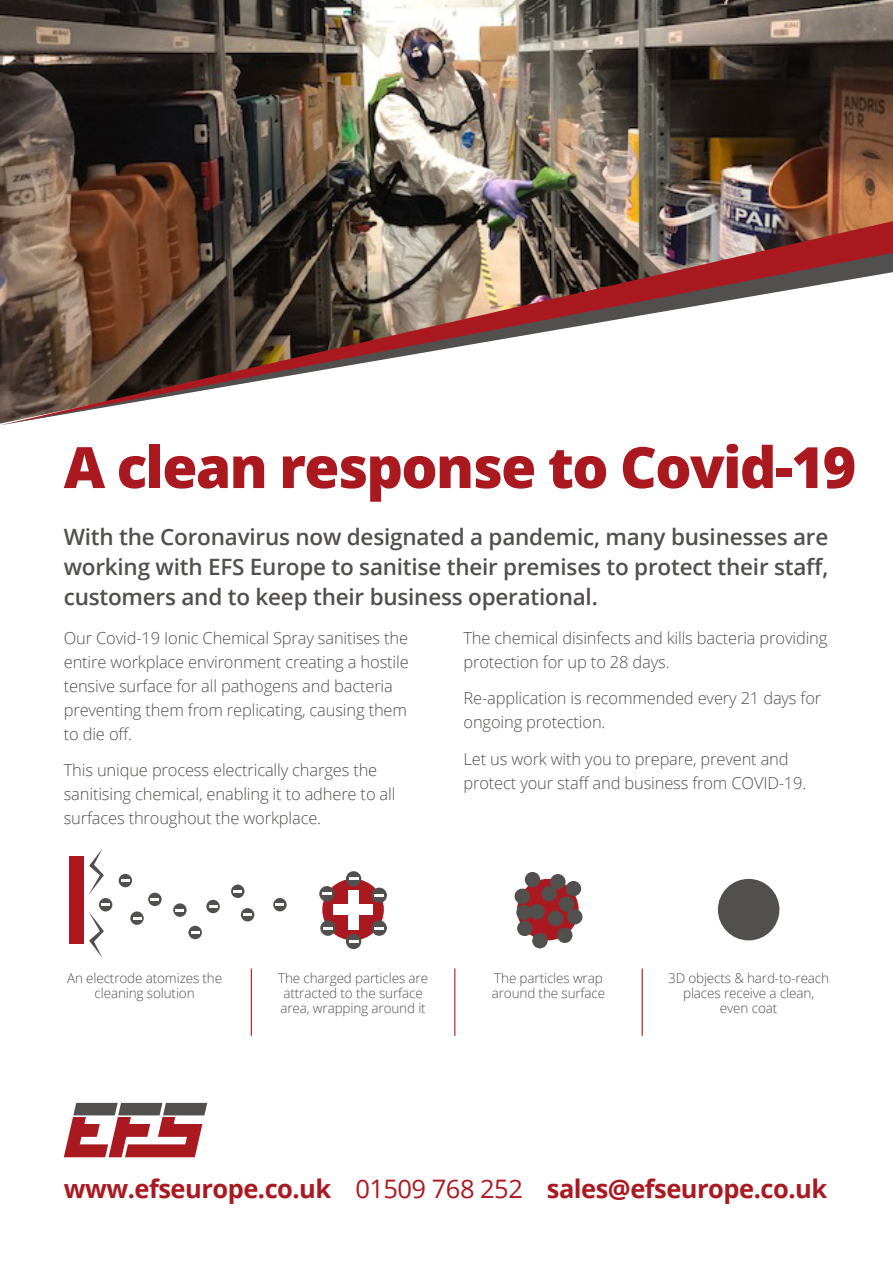
<style>
.page{position:relative;width:893px;height:1263px;background:#fff}
.page>*{position:absolute;margin:0;border:0;box-sizing:border-box;transform-origin:0 0}
.t1{font:800 57px "Open Sans";letter-spacing:-.03em;color:#ab1920}
.t2{font:700 25.5px "Open Sans";letter-spacing:-.02em;color:#ab1920}
.t3{font:600 22.5px/30px "Open Sans";letter-spacing:-.01em;color:#52504e;text-align:justify}
.t4{font:300 16.5px/24px "Open Sans";letter-spacing:-.01em;color:#52504e}
.t5{font:300 13.5px/15px "Open Sans";letter-spacing:-.01em;color:#52504e}
.s1{font-weight:400}
</style>
<div class="page">
<img style="left:0;top:0;width:893px;height:221px">
<img style="left:0;top:221px;width:893px;height:32px">
<svg style="left:0;top:253px;width:893px;height:172px"></svg>
<svg style="left:64px;top:1103px;width:143px;height:54px"></svg>
<div style="left:322px;top:879px;width:62px;height:61px;background:#ab1920;border-radius:50%"></div>
<div style="left:333px;top:904px;width:40px;height:11px;background:#fff"></div>
<div style="left:348px;top:890px;width:10px;height:40px;background:#fff"></div>
<div style="left:319px;top:886px;width:16px;height:15px;background:#52504e;border-radius:50%"></div>
<svg style="left:322px;top:892px;width:10px;height:3px"></svg>
<div style="left:346px;top:871px;width:15px;height:15px;background:#52504e;border-radius:50%"></div>
<svg style="left:349px;top:877px;width:10px;height:3px"></svg>
<div style="left:346px;top:934px;width:15px;height:15px;background:#52504e;border-radius:50%"></div>
<svg style="left:349px;top:940px;width:10px;height:3px"></svg>
<div style="left:372px;top:887px;width:15px;height:16px;background:#52504e;border-radius:50%"></div>
<svg style="left:374px;top:894px;width:10px;height:3px"></svg>
<div style="left:372px;top:920px;width:15px;height:16px;background:#52504e;border-radius:50%"></div>
<svg style="left:374px;top:927px;width:10px;height:2px"></svg>
<svg style="left:320px;top:920px;width:16px;height:16px"></svg>
<svg style="left:323px;top:927px;width:10px;height:2px"></svg>
<div style="left:718px;top:879px;width:61px;height:61px;background:#52504e;border-radius:50%"></div>
<div style="left:99px;top:898px;width:13px;height:13px;background:#52504e;border-radius:50%"></div>
<div style="left:119px;top:874px;width:13px;height:13px;background:#52504e;border-radius:50%"></div>
<svg style="left:121px;top:879px;width:9px;height:3px"></svg>
<svg style="left:130px;top:911px;width:14px;height:14px"></svg>
<svg style="left:133px;top:917px;width:8px;height:2px"></svg>
<svg style="left:148px;top:893px;width:14px;height:13px"></svg>
<svg style="left:151px;top:898px;width:8px;height:2px"></svg>
<svg style="left:173px;top:903px;width:14px;height:14px"></svg>
<svg style="left:176px;top:909px;width:8px;height:2px"></svg>
<div style="left:188px;top:926px;width:14px;height:13px;background:#52504e;border-radius:50%"></div>
<svg style="left:191px;top:931px;width:9px;height:3px"></svg>
<div style="left:206px;top:900px;width:14px;height:13px;background:#52504e;border-radius:50%"></div>
<svg style="left:209px;top:905px;width:8px;height:3px"></svg>
<div style="left:69px;top:856px;width:15px;height:88px;background:#ab1920"></div>
<svg style="left:88px;top:849px;width:16px;height:46px"></svg>
<svg style="left:88px;top:903px;width:22px;height:55px"></svg>
<svg style="left:231px;top:884px;width:13px;height:14px"></svg>
<svg style="left:233px;top:890px;width:9px;height:2px"></svg>
<div style="left:241px;top:908px;width:13px;height:13px;background:#52504e;border-radius:50%"></div>
<svg style="left:243px;top:913px;width:9px;height:3px"></svg>
<div style="left:273px;top:898px;width:14px;height:13px;background:#52504e;border-radius:50%"></div>
<svg style="left:276px;top:903px;width:8px;height:3px"></svg>
<div style="left:517px;top:879px;width:62px;height:61px;background:#ab1920;border-radius:50%"></div>
<div style="left:515px;top:889px;width:15px;height:15px;background:#52504e;border-radius:50%"></div>
<div style="left:541px;top:886px;width:16px;height:15px;background:#52504e;border-radius:50%"></div>
<div style="left:525px;top:872px;width:15px;height:15px;background:#52504e;border-radius:50%"></div>
<div style="left:566px;top:881px;width:15px;height:15px;background:#52504e;border-radius:50%"></div>
<div style="left:550px;top:874px;width:16px;height:15px;background:#52504e;border-radius:50%"></div>
<div style="left:567px;top:909px;width:15px;height:15px;background:#52504e;border-radius:50%"></div>
<div style="left:559px;top:896px;width:15px;height:16px;background:#52504e;border-radius:50%"></div>
<div style="left:557px;top:927px;width:15px;height:16px;background:#52504e;border-radius:50%"></div>
<div style="left:548px;top:911px;width:15px;height:15px;background:#52504e;border-radius:50%"></div>
<div style="left:529px;top:904px;width:16px;height:15px;background:#52504e;border-radius:50%"></div>
<div style="left:516px;top:905px;width:16px;height:15px;background:#52504e;border-radius:50%"></div>
<div style="left:532px;top:933px;width:16px;height:15px;background:#52504e;border-radius:50%"></div>
<div style="left:517px;top:921px;width:15px;height:15px;background:#52504e;border-radius:50%"></div>
<hr style="left:251px;top:968px;width:1px;height:68px;background:#ab1920">
<hr style="left:454px;top:968px;width:1px;height:68px;background:#ab1920">
<hr style="left:642px;top:968px;width:1px;height:68px;background:#ab1920">
<h1 class="t1" style="left:64px;top:424px;width:794px">A clean response to Covid-19</h1>
<h3 class="t3" style="left:64px;top:521px;width:766px">With the Coronavirus now designated a pandemic, many businesses are working with EFS Europe to sanitise their premises to protect their staff, customers and to keep their business operational.</h3>
<p class="t4" style="left:64px;top:625px;width:346px">Our Covid-19 Ionic Chemical Spray sanitises the entire workplace environment creating a hostile tensive surface for all pathogens and bacteria preventing them from replicating, causing them to die off.</p>
<p class="t4" style="left:64px;top:758px;width:333px">This unique process electrically charges the sanitising chemical, enabling it to adhere to all surfaces throughout the workplace.</p>
<p class="t4" style="left:463px;top:625px;width:365px">The chemical disinfects and kills bacteria providing protection for up to 28 days.</p>
<p class="t4" style="left:463px;top:686px;width:359px">Re-application is recommended every 21 days for ongoing protection.</p>
<p class="t4" style="left:463px;top:747px;width:344px">Let us work with you to prepare, prevent and protect your staff and business from COVID-19.</p>
<p class="t5" style="left:278px;top:971px;width:152px">The charged particles are attracted to the surface area, wrapping around it</p>
<p class="t5" style="left:668px;top:971px;width:163px;text-align:center">3D objects &amp; hard‑to‑reach places receive a clean, even coat</p>
<p class="t5" style="left:67px;top:971px;width:157px;text-align:center">An electrode atomizes the cleaning solution</p>
<p class="t5" style="left:492px;top:971px;width:115px">The particles wrap around the surface</p>
<h2 class="t2" style="left:64px;top:1170px;width:765px">www.efseurope.co.uk <span class="s1">01509 768 252</span> sales@efseurope.co.uk</h2>
</div>
